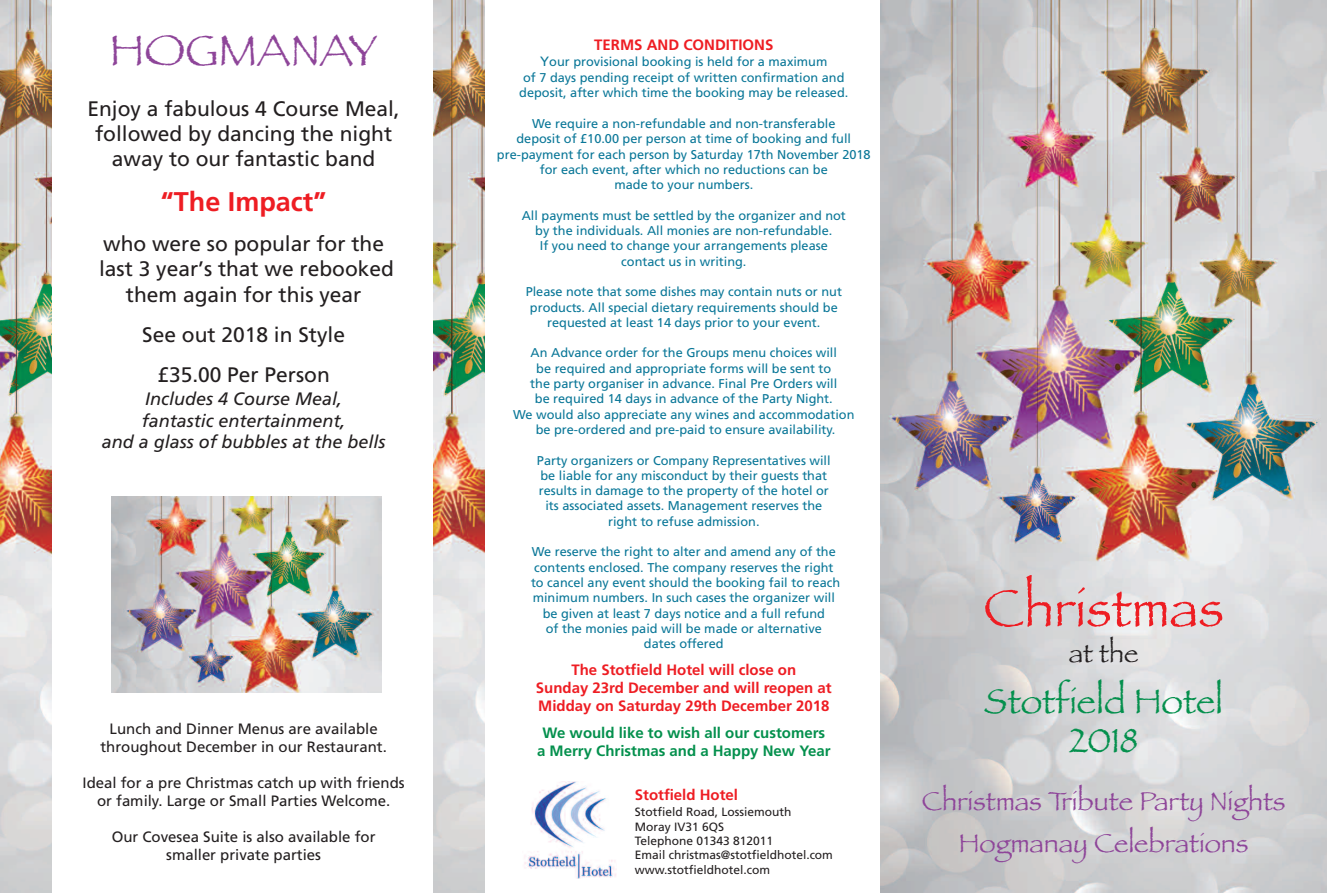
<style>
.page{position:relative;width:1327px;height:893px;background:#fff}
.page>*{position:absolute;margin:0;border:0;box-sizing:border-box;transform-origin:0 0}
.t1{font:54px "Papyrus";color:#ee1d23}
.t2{font:45px "Papyrus";color:#8e4599}
.t3{font:36px/39px "Papyrus";color:#04904d;text-align:center}
.t4{font:27px/42.6px "Papyrus";color:#8e4599;text-align:center}
.t5{font:700 27px "Frutiger";color:#ee1d23}
.t6{font:27px "Papyrus";color:#231f20}
.t7{font:21px/25.2px "Frutiger";color:#231f20;text-align:center}
.t8{font:italic 18px/21.6px "Frutiger";color:#231f20;text-align:center}
.t9{font:15px/18px "Frutiger";color:#231f20;text-align:center}
.t10{font:700 15px/18px "Frutiger";color:#ee1d23;text-align:center}
.t11{font:700 15px/18px "Frutiger";color:#04904d;text-align:center}
.t12{font:12.75px/15.3px "Frutiger";color:#0a7798;text-align:center}
.t13{font:12px/14.4px "Frutiger";color:#231f20}
.s1{font-size:13.5px}
</style>
<div class="page">
<img style="left:880px;top:0;width:447px;height:893px">
<img style="left:0;top:0;width:51px;height:893px">
<img style="left:434px;top:0;width:51px;height:893px">
<img style="left:111px;top:497px;width:271px;height:195px">
<img style="left:524px;top:781px;width:92px;height:97px">
<h2 class="t2" style="left:110px;top:23px;width:269px">HOGMANAY</h2>
<h3 class="t7" style="left:87px;top:98px;width:314px">Enjoy a fabulous 4 Course Meal, followed by dancing the night away to our fantastic band</h3>
<h3 class="t5" style="left:161px;top:191px;width:167px">“The Impact”</h3>
<h3 class="t7" style="left:99px;top:233px;width:296px">who were so popular for the last 3 year’s that we rebooked them again for this year</h3>
<h3 class="t7" style="left:142px;top:316px;width:204px;line-height:40.2px">See out 2018 in Style £35.00 Per Person</h3>
<h3 class="t8" style="left:102px;top:389px;width:285px">Includes 4 Course Meal,<br>fantastic entertainment,<br>and a glass of bubbles at the bells</h3>
<p class="t9" style="left:100px;top:721px;width:288px">Lunch and Dinner Menus are available throughout December in our Restaurant.</p>
<p class="t9" style="left:83px;top:775px;width:324px">Ideal for a pre Christmas catch up with friends or family. Large or Small Parties Welcome.</p>
<p class="t9" style="left:112px;top:829px;width:265px">Our Covesea Suite is also available for smaller private parties</p>
<p class="t10" style="left:594px;top:36px;width:181px">TERMS AND CONDITIONS</p>
<p class="t12" style="left:519px;top:55px;width:330px"><span class="s1">Y</span>our provisional booking is held for a maximum<br>of 7 days pending receipt of written confirmation and deposit, after which time the booking may be released.</p>
<p class="t12" style="left:497px;top:117px;width:375px">We require a non-refundable and non-transferable<br>deposit of £10.00 per person at time of booking and full pre-payment for each person by Saturday 17th November 2018 for each event, after which no reductions can be<br>made to your numbers.</p>
<p class="t12" style="left:522px;top:209px;width:326px">All payments must be settled by the organizer and not by the individuals. All monies are non-refundable.<br>If you need to change your arrangements please contact us in writing.</p>
<p class="t12" style="left:526px;top:285px;width:318px">Please note that some dishes may contain nuts or nut products. All special dietary requirements should be requested at least 14 days prior to your event.</p>
<p class="t12" style="left:513px;top:346px;width:343px">An Advance order for the Groups menu choices will<br>be required and appropriate forms will be sent to<br>the party organiser in advance. Final Pre Orders will<br>be required 14 days in advance of the Party Night.<br>We would also appreciate any wines and accommodation be pre-ordered and pre-paid to ensure availability.</p>
<p class="t12" style="left:537px;top:453px;width:295px">Party organizers or Company Representatives will be liable for any misconduct by their guests that results in damage to the property of the hotel or its associated assets. Management reserves the right to refuse admission.</p>
<p class="t12" style="left:531px;top:545px;width:311px">We reserve the right to alter and amend any of the contents enclosed. The company reserves the right to cancel any event should the booking fail to reach minimum numbers. In such cases the organizer will be given at least 7 days notice and a full refund<br>of the monies paid will be made or alternative dates offered</p>
<p class="t10" style="left:536px;top:662px;width:297px">The Stotfield Hotel will close on<br>Sunday 23rd December and will reopen at<br>Midday on Saturday 29th December 2018</p>
<p class="t11" style="left:537px;top:725px;width:295px">We would like to wish all our customers a Merry Christmas and a Happy New Year</p>
<p class="t10" style="left:635px;top:787px;width:105px">Stotfield Hotel</p>
<p class="t13" style="left:635px;top:806px;width:200px">Stotfield Road, Lossiemouth<br>Moray IV31 6QS<br>Telephone 01343 812011<br>Email christmas@stotfieldhotel.com www.stotfieldhotel.com</p>
<h1 class="t1" style="left:983px;top:576px;width:242px">Christmas</h1>
<h3 class="t6" style="left:1068px;top:637px;width:71px">at the</h3>
<h3 class="t3" style="left:984px;top:681px;width:240px">Stotfield Hotel<br>2018</h3>
<h3 class="t4" style="left:921px;top:779px;width:365px">Christmas Tribute Party Nights<br>Hogmanay Celebrations</h3>
</div>
